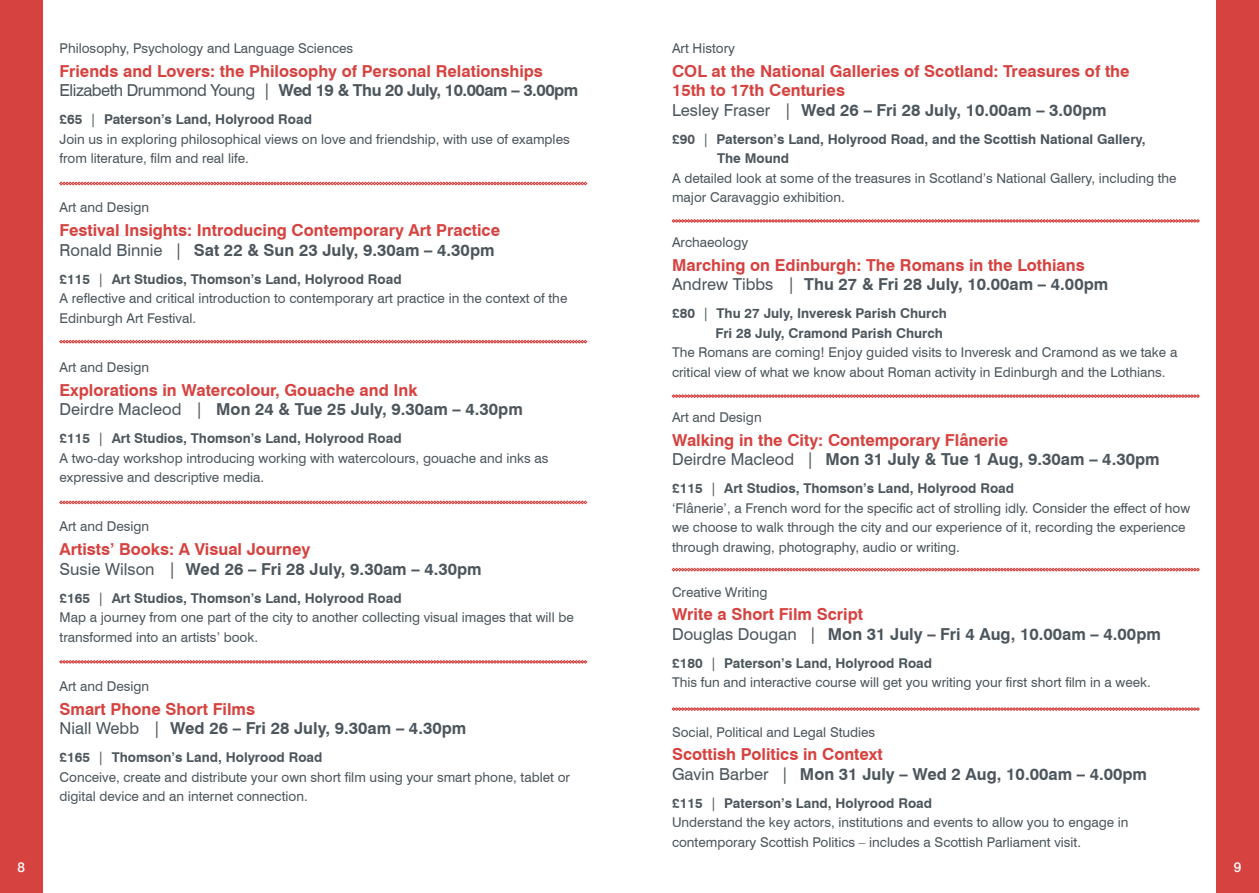
<style>
.page{position:relative;width:1259px;height:893px;background:#fff}
.page>*{position:absolute;margin:0;border:0;box-sizing:border-box;transform-origin:0 0}
.t1{font:700 16.5px/19.5px "Swiss 721 BT";color:#d6423f}
.t2{font:700 16.5px/19.5px "Swiss 721 BT";color:#4c565c}
.t3{font:13.5px/19.5px "Swiss 721 BT";color:#4c565c}
.t4{font:700 13.5px/19.5px "Swiss 721 BT";color:#4c565c}
.t5{font:500 13.5px "Helvetica Neue";color:#fff}
.s1{font-weight:400;color:#4c565c}
.s2{color:#4c565c}
.s3{font-weight:700}
.s4{color:#d6423f}
.s5{font-weight:400}
</style>
<div class="page">
<div style="left:1216px;top:0;width:43px;height:893px;background:#d6423f"></div>
<div style="left:0;top:0;width:43px;height:893px;background:#d6423f"></div>
<svg style="left:59px;top:660px;width:528px;height:3px;background:#e07472"></svg>
<svg style="left:672px;top:394px;width:527px;height:4px;background:#e58a88"></svg>
<svg style="left:672px;top:568px;width:527px;height:3px;background:#e07371"></svg>
<svg style="left:672px;top:707px;width:527px;height:4px;background:#e58988"></svg>
<svg style="left:59px;top:182px;width:528px;height:3px;background:#e07371"></svg>
<svg style="left:672px;top:219px;width:527px;height:4px;background:#e58988"></svg>
<svg style="left:59px;top:340px;width:528px;height:3px;background:#e07370"></svg>
<svg style="left:59px;top:501px;width:528px;height:3px;background:#e07371"></svg>
<p class="t3" style="left:60px;top:38px;width:295px">Philosophy, Psychology and Language Sciences</p>
<p class="t1" style="left:60px;top:61px;width:520px">Friends and Lovers: the Philosophy of Personal Relationships<br><span class="s1">Elizabeth Drummond Young |</span> <span class="s2">Wed 19 &amp; Thu 20 July, 10.00am – 3.00pm</span></p>
<p class="t3" style="left:60px;top:109px;width:512px"><span class="s3">£65</span> | <span class="s3">Paterson’s Land, Holyrood Road<br></span>Join us in exploring philosophical views on love and friendship, with use of examples from literature, film and real life.</p>
<p class="t3" style="left:60px;top:198px;width:91px">Art and Design</p>
<p class="t1" style="left:60px;top:220px;width:442px">Festival Insights: Introducing Contemporary Art Practice<br><span class="s1">Ronald Binnie |</span> <span class="s2">Sat 22 &amp; Sun 23 July, 9.30am – 4.30pm</span></p>
<p class="t3" style="left:60px;top:269px;width:509px"><span class="s3">£115</span> | <span class="s3">Art Studios, Thomson’s Land, Holyrood Road<br></span>A reflective and critical introduction to contemporary art practice in the context of the<br>Edinburgh Art Festival.</p>
<p class="t3" style="left:60px;top:357px;width:91px">Art and Design</p>
<p class="t1" style="left:60px;top:380px;width:465px">Explorations in Watercolour, Gouache and Ink<br><span class="s1">Deirdre Macleod |</span> <span class="s2">Mon 24 &amp; Tue 25 July, 9.30am – 4.30pm</span></p>
<p class="t3" style="left:60px;top:428px;width:490px"><span class="s3">£115</span> | <span class="s3">Art Studios, Thomson’s Land, Holyrood Road<br></span>A two-day workshop introducing working with watercolours, gouache and inks as expressive and descriptive media.</p>
<p class="t3" style="left:60px;top:517px;width:91px">Art and Design</p>
<p class="t2" style="left:60px;top:539px;width:424px"><span class="s4">Artists’ Books: A Visual Journey<br></span><span class="s5">Susie Wilson |</span> Wed 26 – Fri 28 July, 9.30am – 4.30pm</p>
<p class="t3" style="left:60px;top:588px;width:516px"><span class="s3">£165</span> | <span class="s3">Art Studios, Thomson’s Land, Holyrood Road<br></span>Map a journey from one part of the city to another collecting visual images that will be transformed into an artists’ book.</p>
<p class="t3" style="left:60px;top:676px;width:91px">Art and Design</p>
<p class="t2" style="left:60px;top:699px;width:408px"><span class="s4">Smart Phone Short Films<br></span><span class="s5">Niall Webb |</span> Wed 26 – Fri 28 July, 9.30am – 4.30pm</p>
<p class="t3" style="left:60px;top:747px;width:512px"><span class="s3">£165</span> | <span class="s3">Thomson’s Land, Holyrood Road<br></span>Conceive, create and distribute your own short film using your smart phone, tablet or digital device and an internet connection.</p>
<p class="t3" style="left:672px;top:38px;width:64px">Art History</p>
<p class="t1" style="left:672px;top:61px;width:459px">COL at the National Galleries of Scotland: Treasures of the<br>15th to 17th Centuries<br><span class="s1">Lesley Fraser |</span> <span class="s2">Wed 26 – Fri 28 July, 10.00am – 3.00pm</span></p>
<p class="t4" style="left:717px;top:129px;width:430px;text-indent:-45px">£90 <span class="s5">|</span> Paterson’s Land, Holyrood Road, and the Scottish National Gallery,<br>The Mound</p>
<p class="t3" style="left:672px;top:168px;width:506px">A detailed look at some of the treasures in Scotland’s National Gallery, including the major Caravaggio exhibition.</p>
<p class="t3" style="left:672px;top:232px;width:78px">Archaeology</p>
<p class="t1" style="left:672px;top:255px;width:438px">Marching on Edinburgh: The Romans in the Lothians<br><span class="s1">Andrew Tibbs |</span> <span class="s2">Thu 27 &amp; Fri 28 July, 10.00am – 4.00pm</span></p>
<p class="t4" style="left:715px;top:304px;width:233px;text-indent:-43px">£80 <span class="s5">|</span> Thu 27 July, Inveresk Parish Church<br>Fri 28 July, Cramond Parish Church</p>
<p class="t3" style="left:672px;top:343px;width:507px">The Romans are coming! Enjoy guided visits to Inveresk and Cramond as we take a critical view of what we know about Roman activity in Edinburgh and the Lothians.</p>
<p class="t3" style="left:672px;top:407px;width:91px">Art and Design</p>
<p class="t1" style="left:672px;top:430px;width:489px">Walking in the City: Contemporary Flânerie<br><span class="s1">Deirdre Macleod |</span> <span class="s2">Mon 31 July &amp; Tue 1 Aug, 9.30am – 4.30pm</span></p>
<p class="t3" style="left:672px;top:478px;width:520px"><span class="s3">£115</span> | <span class="s3">Art Studios, Thomson’s Land, Holyrood Road<br></span>‘Flânerie’, a French word for the specific act of strolling idly. Consider the effect of how we choose to walk through the city and our experience of it, recording the experience through drawing, photography, audio or writing.</p>
<p class="t3" style="left:672px;top:582px;width:97px">Creative Writing</p>
<p class="t2" style="left:672px;top:605px;width:490px"><span class="s4">Write a Short Film Script<br></span><span class="s5">Douglas Dougan |</span> Mon 31 July – Fri 4 Aug, 10.00am – 4.00pm</p>
<p class="t3" style="left:672px;top:653px;width:480px"><span class="s3">£180</span> | <span class="s3">Paterson’s Land, Holyrood Road<br></span>This fun and interactive course will get you writing your first short film in a week.</p>
<p class="t3" style="left:672px;top:722px;width:205px">Social, Political and Legal Studies</p>
<p class="t2" style="left:672px;top:745px;width:476px"><span class="s4">Scottish Politics in Context<br></span><span class="s5">Gavin Barber |</span> Mon 31 July – Wed 2 Aug, 10.00am – 4.00pm</p>
<p class="t3" style="left:672px;top:793px;width:458px"><span class="s3">£115</span> | <span class="s3">Paterson’s Land, Holyrood Road<br></span>Understand the key actors, institutions and events to allow you to engage in contemporary Scottish Politics – includes a Scottish Parliament visit.</p>
<p class="t5" style="left:18px;top:856px;width:9px">8</p>
<p class="t5" style="left:1234px;top:856px;width:9px">9</p>
</div>
